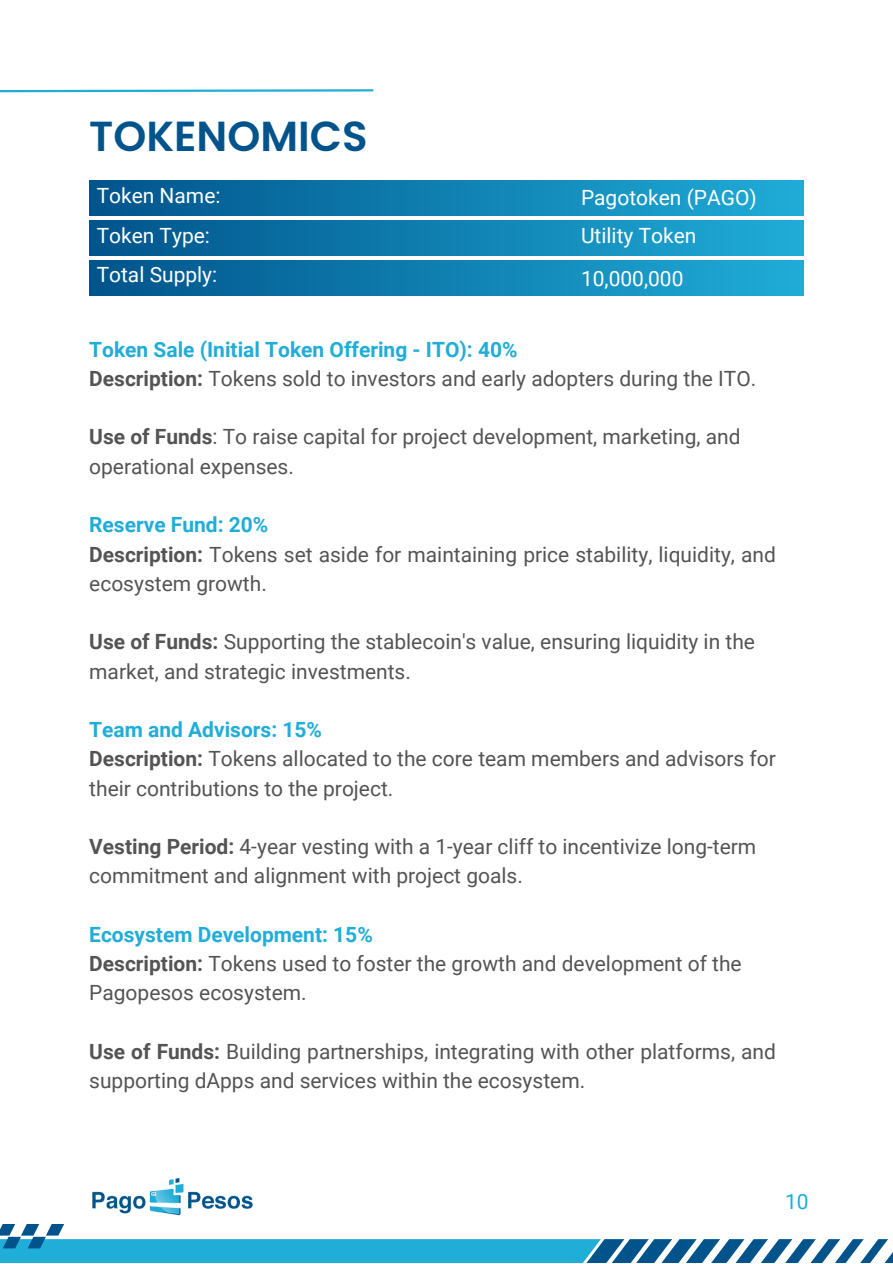
<style>
.page{position:relative;width:893px;height:1264px;background:#fff}
.page>*{position:absolute;margin:0;border:0;box-sizing:border-box;transform-origin:0 0}
.t1{font:600 42px "Poppins";color:#01548b}
.t2{font:21px/29.2px "Roboto";color:#545454}
.t3{font:700 21px "Roboto";color:#20add8}
.t4{font:21px/39.3px "Roboto";color:#fff}
.t5{font:21px "Roboto";color:#20add8}
.s1{font-weight:700}
</style>
<div class="page">
<svg style="left:0;top:89px;width:374px;height:4px"></svg>
<svg style="left:0;top:1224px;width:892px;height:39px"></svg>
<img style="left:92px;top:1177px;width:161px;height:39px">
<div style="left:89px;top:180px;width:714px;height:35px;background:linear-gradient(to right,#01548b,#20acd7)"></div>
<div style="left:89px;top:220px;width:714px;height:35px;background:linear-gradient(to right,#01548b,#20acd7)"></div>
<div style="left:89px;top:260px;width:714px;height:35px;background:linear-gradient(to right,#01548b,#20acd7)"></div>
<p class="t1" style="left:89px;top:106px;width:280px">TOKENOMICS</p>
<h1 class="t4" style="left:97px;top:176px;width:125px">Token Name:<br>Token Type:<br>Total Supply:</h1>
<p class="t4" style="left:581px;top:178px;width:177px;line-height:38.2px">Pagotoken (PAGO)<br>Utility Token</p>
<p class="t4" style="left:581px;top:259px;width:104px">10,000,000</p>
<p class="t3" style="left:89px;top:337px;width:430px">Token Sale (Initial Token Offering - ITO): 40%</p>
<p class="t2" style="left:89px;top:364px;width:668px"><span class="s1">Description:</span> Tokens sold to investors and early adopters during the ITO.</p>
<p class="t2" style="left:89px;top:422px;width:652px"><span class="s1">Use of Funds</span>: To raise capital for project development, marketing, and operational expenses.</p>
<p class="t3" style="left:89px;top:513px;width:180px">Reserve Fund: 20%</p>
<p class="t2" style="left:89px;top:539px;width:688px"><span class="s1">Description:</span> Tokens set aside for maintaining price stability, liquidity, and ecosystem growth.</p>
<p class="t2" style="left:89px;top:627px;width:667px"><span class="s1">Use of Funds:</span> Supporting the stablecoin's value, ensuring liquidity in the market, and strategic investments.</p>
<p class="t3" style="left:89px;top:717px;width:234px">Team and Advisors: 15%</p>
<p class="t2" style="left:89px;top:744px;width:688px"><span class="s1">Description:</span> Tokens allocated to the core team members and advisors for their contributions to the project.</p>
<p class="t2" style="left:89px;top:832px;width:668px"><span class="s1">Vesting Period:</span> 4-year vesting with a 1-year cliff to incentivize long-term commitment and alignment with project goals.</p>
<p class="t3" style="left:89px;top:922px;width:285px">Ecosystem Development: 15%</p>
<p class="t2" style="left:89px;top:949px;width:654px"><span class="s1">Description:</span> Tokens used to foster the growth and development of the<br>Pagopesos ecosystem.</p>
<p class="t2" style="left:89px;top:1037px;width:688px"><span class="s1">Use of Funds:</span> Building partnerships, integrating with other platforms, and supporting dApps and services within the ecosystem.</p>
<p class="t5" style="left:785px;top:1189px;width:25px">10</p>
</div>
